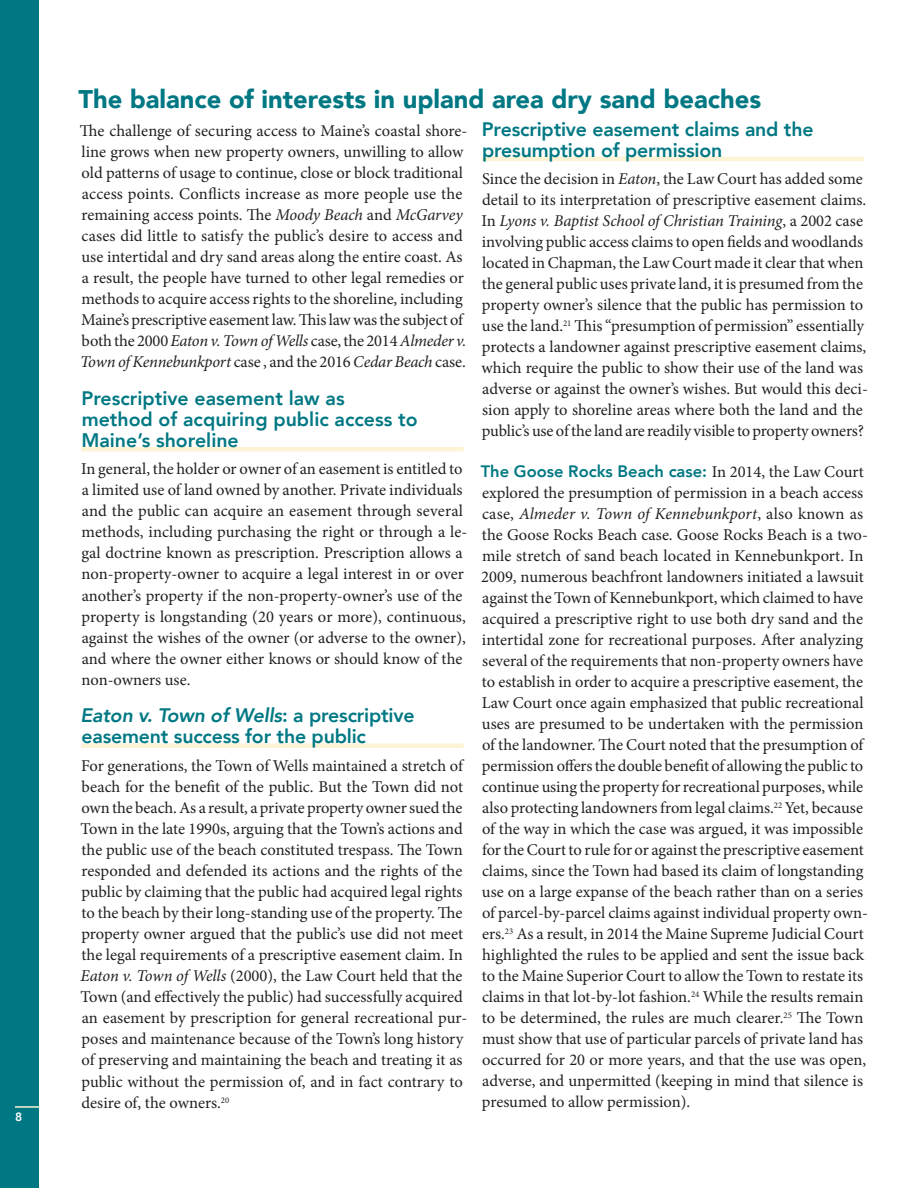
<style>
.page{position:relative;width:918px;height:1188px;background:#fff}
.page>*{position:absolute;margin:0;border:0;box-sizing:border-box;transform-origin:0 0}
._1_column_text_Inden{font:900 25.5px "Avenir";color:#007883}
.ParagraphHeads{font:800 19.5px/21px "Avenir";letter-spacing:-.01em;color:#007883}
._1_column_text{font:16.5px/21px "Minion Pro";color:#231f20}
._1_col_text_blue_lea{font:16.5px/21px "Minion Pro";color:#231f20}
.t1{font:800 12px "Avenir";color:#fff}
.s1{font-style:italic}
.s2{font-family:"Avenir";font-weight:800;color:#007883}
</style>
<div class="page">
<div style="left:0;top:0;width:39px;height:1188px;background:#007883"></div>
<hr style="left:15px;top:1106px;width:24px;height:2px;background:#fef3d5">
<div style="left:81px;top:447px;width:383px;height:5px;background:#fef3d5"></div>
<div style="left:81px;top:743px;width:383px;height:5px;background:#fef3d5"></div>
<hr style="left:482px;top:157px;width:382px;height:4px;background:#fef3d5">
<p class="t1" style="left:15px;top:1108px;width:9px">8</p>
<p class="_1_column_text_Inden" style="left:78px;top:77px;width:684px">The balance of interests in upland area dry sand beaches</p>
<p class="_1_column_text" style="left:80px;top:120px;width:389px">The challenge of securing access to Maine’s coastal shore&shy;line grows when new property owners, unwilling to allow old patterns of usage to continue, close or block traditional access points. Conflicts increase as more people use the remaining access points. The <span class="s1">Moody Beach</span> and <span class="s1">McGarvey </span>cases did little to satisfy the public’s desire to access and use intertidal and dry sand areas along the entire coast. As a result, the people have turned to other legal remedies or methods to acquire access rights to the shoreline, including Maine’s prescriptive easement law. This law was the subject of both the 2000 <span class="s1">Eaton v. Town of Wells</span> case, the 2014 <span class="s1">Almeder v.<br>Town of Kennebunkport</span> case , and the 2016 <span class="s1">Cedar Beach</span> case.</p>
<p class="ParagraphHeads" style="left:81px;top:388px;width:338px">Prescriptive easement law as method of acquiring public access to<br>Maine’s shoreline</p>
<p class="_1_column_text" style="left:81px;top:458px;width:388px">In general, the holder or owner of an easement is entitled to a limited use of land owned by another. Private individuals and the public can acquire an easement through several methods, including purchasing the right or through a le&shy;gal doctrine known as prescription. Prescription allows a non-property-owner to acquire a legal interest in or over another’s property if the non-property-owner’s use of the property is longstanding (20 years or more), continuous, against the wishes of the owner (or adverse to the owner), and where the owner either knows or should know of the non-owners use.</p>
<p class="ParagraphHeads" style="left:81px;top:705px;width:336px"><span class="s1">Eaton v. Town of Wells</span>: a prescriptive easement success for the public</p>
<p class="_1_column_text" style="left:81px;top:755px;width:388px">For generations, the Town of Wells maintained a stretch of beach for the benefit of the public. But the Town did not own the beach. As a result, a private property owner sued the Town in the late 1990s, arguing that the Town’s actions and the public use of the beach constituted trespass. The Town responded and defended its actions and the rights of the public by claiming that the public had acquired legal rights to the beach by their long-standing use of the property. The property owner argued that the public’s use did not meet the legal requirements of a prescriptive easement claim. In <span class="s1">Eaton v. Town of Wells</span> (2000), the Law Court held that the Town (and effectively the public) had successfully acquired an easement by prescription for general recreational pur&shy;poses and maintenance because of the Town’s long history of preserving and maintaining the beach and treating it as public without the permission of, and in fact contrary to desire of, the owners.<sup>20</sup></p>
<p class="ParagraphHeads" style="left:482px;top:118px;width:333px">Prescriptive easement claims and the presumption of permission</p>
<p class="_1_column_text" style="left:481px;top:168px;width:388px">Since the decision in <span class="s1">Eaton</span>, the Law Court has added some detail to its interpretation of prescriptive easement claims.<br>In <span class="s1">Lyons v. Baptist School of Christian Training</span>, a 2002 case involving public access claims to open fields and woodlands located in Chapman, the Law Court made it clear that when the general public uses private land, it is presumed from the property owner’s silence that the public has permission to use the land.<sup>21</sup> This “presumption of permission” essentially protects a landowner against prescriptive easement claims, which require the public to show their use of the land was adverse or against the owner’s wishes. But would this deci&shy;sion apply to shoreline areas where both the land and the public’s use of the land are readily visible to property owners?</p>
<p class="_1_col_text_blue_lea" style="left:481px;top:461px;width:389px"><span class="s2">The Goose Rocks Beach case:</span> In 2014, the Law Court explored the presumption of permission in a beach access case, <span class="s1">Almeder v. Town of Kennebunkport</span>, also known as the Goose Rocks Beach case. Goose Rocks Beach is a two&shy;mile stretch of sand beach located in Kennebunkport. In 2009, numerous beachfront landowners initiated a lawsuit against the Town of Kennebunkport, which claimed to have acquired a prescriptive right to use both dry sand and the intertidal zone for recreational purposes. After analyzing several of the requirements that non-property owners have to establish in order to acquire a prescriptive easement, the Law Court once again emphasized that public recreational uses are presumed to be undertaken with the permission of the landowner. The Court noted that the presumption of permission offers the double benefit of allowing the public to continue using the property for recreational purposes, while also protecting landowners from legal claims.<sup>22</sup> Yet, because of the way in which the case was argued, it was impossible for the Court to rule for or against the prescriptive easement claims, since the Town had based its claim of longstanding use on a large expanse of the beach rather than on a series of parcel-by-parcel claims against individual property own&shy;ers.<sup>23</sup> As a result, in 2014 the Maine Supreme Judicial Court highlighted the rules to be applied and sent the issue back to the Maine Superior Court to allow the Town to restate its claims in that lot-by-lot fashion.<sup>24</sup> While the results remain to be determined, the rules are much clearer.<sup>25</sup> The Town must show that use of particular parcels of private land has occurred for 20 or more years, and that the use was open, adverse, and unpermitted (keeping in mind that silence is presumed to allow permission).</p>
</div>
